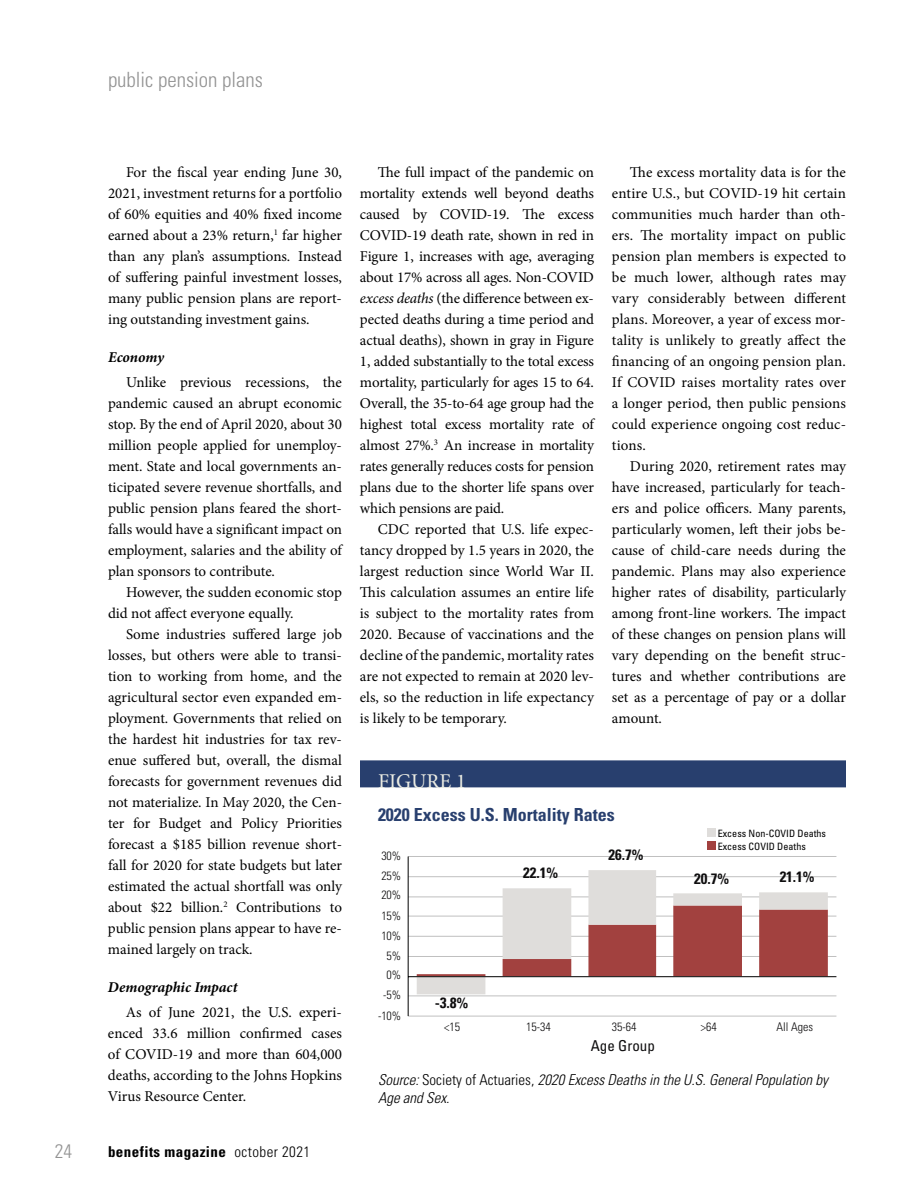
<style>
.page{position:relative;width:918px;height:1188px;background:#fff}
.page>*{position:absolute;margin:0;border:0;box-sizing:border-box;transform-origin:0 0}
.t1{font:300 condensed 21px "Univers LT Std";color:#939393}
.t2{font:21px "Minion Pro";color:#ebece3}
.t3{font:300 condensed 19.5px "Univers LT Std";color:#939393}
.t4{font:700 condensed 18px "Univers LT Std";color:#283f6e}
.t5{font:15px/21px "Minion Pro";letter-spacing:-.005em;color:#000;text-align:justify}
.t6{font:italic 300 condensed 15px/18px "Univers LT Std";color:#000}
.t7{font:700 condensed 15px "Univers LT Std";letter-spacing:.03em;color:#000}
.t8{font:700 condensed 15px "Univers LT Std";color:#0f0e0f}
.t9{font:italic 700 15px "Minion Pro";letter-spacing:-.005em;color:#000}
.t10{font:condensed 15px "Univers LT Std";color:#0f0e0f}
.t11{font:300 condensed 12px "Univers LT Std";color:#0f0e0f}
.t12{font:condensed 10.05px "Univers LT Std";color:#000}
.s1{font-weight:300}
.s2{font-style:italic}
.s3{font-style:normal}
</style>
<div class="page">
<div style="left:360px;top:760px;width:486px;height:27px;background:#283f6e"></div>
<hr style="left:408px;top:1016px;width:428px;height:1px;background:#c0c0c0">
<hr style="left:408px;top:996px;width:428px;height:1px;background:#c0c0c0">
<hr style="left:408px;top:956px;width:428px;height:1px;background:#c0c0c0">
<hr style="left:408px;top:936px;width:428px;height:1px;background:#c0c0c0">
<hr style="left:408px;top:916px;width:428px;height:1px;background:#c0c0c0">
<hr style="left:408px;top:897px;width:428px;height:1px;background:#c0c0c0">
<hr style="left:408px;top:876px;width:428px;height:1px;background:#c0c0c0">
<hr style="left:408px;top:856px;width:428px;height:1px;background:#c0c0c0">
<svg style="left:417px;top:870px;width:411px;height:124px"></svg>
<hr style="left:408px;top:856px;width:1px;height:160px;background:#000">
<hr style="left:408px;top:976px;width:428px;height:1px;background:#000">
<div style="left:707px;top:829px;width:9px;height:8px;background:#dfdddb"></div>
<div style="left:707px;top:842px;width:9px;height:8px;background:#a2413f"></div>
<h1 class="t1" style="left:108px;top:67px;width:157px">public pension plans</h1>
<p class="t5" style="left:108px;top:162px;width:236px;text-indent:18px">For the fiscal year ending June 30, 2021, investment returns for a portfolio of 60% equities and 40% fixed income earned about a 23% return,<sup>1</sup> far higher than any plan’s assumptions. Instead of suffering painful investment losses, many public pension plans are report&shy;ing outstanding investment gains.</p>
<p class="t9" style="left:108px;top:346px;width:58px">Economy</p>
<p class="t5" style="left:108px;top:372px;width:236px;text-indent:18px">Unlike previous recessions, the pandemic caused an abrupt economic stop. By the end of April 2020, about 30 million people applied for unemploy&shy;ment. State and local governments an&shy;ticipated severe revenue shortfalls, and public pension plans feared the short&shy;falls would have a significant impact on employment, salaries and the ability of plan sponsors to contribute.</p>
<p class="t5" style="left:108px;top:582px;width:236px;text-indent:18px">However, the sudden economic stop did not affect everyone equally.</p>
<p class="t5" style="left:108px;top:624px;width:236px;text-indent:18px">Some industries suffered large job losses, but others were able to transi&shy;tion to working from home, and the agricultural sector even expanded em&shy;ployment. Governments that relied on the hardest hit industries for tax rev&shy;enue suffered but, overall, the dismal forecasts for government revenues did not materialize. In May 2020, the Cen&shy;ter for Budget and Policy Priorities forecast a $185 billion revenue short&shy;fall for 2020 for state budgets but later estimated the actual shortfall was only about $22 billion.<sup>2</sup> Contributions to public pension plans appear to have re&shy;mained largely on track.</p>
<p class="t9" style="left:108px;top:976px;width:131px">Demographic Impact</p>
<p class="t5" style="left:108px;top:1002px;width:236px;text-indent:18px">As of June 2021, the U.S. experi&shy;enced 33.6 million confirmed cases of COVID-19 and more than 604,000 deaths, according to the Johns Hopkins Virus Resource Center.</p>
<h2 class="t3" style="left:55px;top:1139px;width:19px">24</h2>
<p class="t7" style="left:108px;top:1143px;width:204px">benefits magazine <span class="s1">october 2021</span></p>
<p class="t5" style="left:360px;top:162px;width:236px;text-indent:18px">The full impact of the pandemic on mortality extends well beyond deaths caused by COVID-19. The excess COVID-19 death rate, shown in red in Figure 1, increases with age, averaging about 17% across all ages. Non-COVID <span class="s2">excess deaths</span> (the difference between ex&shy;pected deaths during a time period and actual deaths), shown in gray in Figure 1, added substantially to the total excess mortality, particularly for ages 15 to 64.<br>Overall, the 35-to-64 age group had the highest total excess mortality rate of almost 27%.<sup>3</sup> An increase in mortality rates generally reduces costs for pension plans due to the shorter life spans over which pensions are paid.</p>
<p class="t5" style="left:360px;top:519px;width:236px;text-indent:18px">CDC reported that U.S. life expec&shy;tancy dropped by 1.5 years in 2020, the largest reduction since World War II.<br>This calculation assumes an entire life is subject to the mortality rates from 2020. Because of vaccinations and the decline of the pandemic, mortality rates are not expected to remain at 2020 lev&shy;els, so the reduction in life expectancy is likely to be temporary.</p>
<p class="t5" style="left:612px;top:162px;width:236px;text-indent:18px">The excess mortality data is for the entire U.S., but COVID-19 hit certain communities much harder than oth&shy;ers. The mortality impact on public pension plan members is expected to be much lower, although rates may vary considerably between different plans. Moreover, a year of excess mor&shy;tality is unlikely to greatly affect the financing of an ongoing pension plan.<br>If COVID raises mortality rates over a longer period, then public pensions could experience ongoing cost reduc&shy;tions.</p>
<p class="t5" style="left:612px;top:456px;width:236px;text-indent:18px">During 2020, retirement rates may have increased, particularly for teach&shy;ers and police officers. Many parents, particularly women, left their jobs be&shy;cause of child-care needs during the pandemic. Plans may also experience higher rates of disability, particularly among front-line workers. The impact of these changes on pension plans will vary depending on the benefit struc&shy;tures and whether contributions are set as a percentage of pay or a dollar amount.</p>
<h1 class="t2" style="left:378px;top:767px;width:90px">FIGURE 1</h1>
<p class="t4" style="left:378px;top:803px;width:238px">2020 Excess U.S. Mortality Rates</p>
<p class="t11" style="left:381px;top:849px;width:21px">30%</p>
<p class="t11" style="left:381px;top:869px;width:21px">25%</p>
<p class="t11" style="left:381px;top:888px;width:21px">20%</p>
<p class="t11" style="left:381px;top:908px;width:21px">15%</p>
<p class="t11" style="left:381px;top:928px;width:21px">10%</p>
<p class="t11" style="left:387px;top:949px;width:16px">5%</p>
<p class="t11" style="left:387px;top:968px;width:16px">0%</p>
<p class="t11" style="left:383px;top:988px;width:19px">-5%</p>
<p class="t11" style="left:378px;top:1008px;width:25px">-10%</p>
<p class="t8" style="left:435px;top:993px;width:35px;rotate:2deg">-3.8%</p>
<p class="t8" style="left:523px;top:864px;width:36px">22.1%</p>
<p class="t8" style="left:609px;top:845px;width:36px">26.7%</p>
<p class="t12" style="left:718px;top:827px;width:110px">Excess Non-COVID Deaths</p>
<p class="t12" style="left:718px;top:840px;width:90px">Excess COVID Deaths</p>
<p class="t8" style="left:694px;top:870px;width:36px">20.7%</p>
<p class="t8" style="left:780px;top:868px;width:36px">21.1%</p>
<p class="t11" style="left:444px;top:1020px;width:17px">&lt;15</p>
<p class="t11" style="left:526px;top:1020px;width:26px">15-34</p>
<p class="t11" style="left:612px;top:1020px;width:26px">35-64</p>
<p class="t11" style="left:701px;top:1020px;width:17px">&gt;64</p>
<p class="t11" style="left:777px;top:1020px;width:38px">All Ages</p>
<p class="t10" style="left:591px;top:1036px;width:66px">Age Group</p>
<p class="t6" style="left:378px;top:1071px;width:452px">Source: <span class="s3">Society of Actuaries,</span> 2020 Excess Deaths in the U.S. General Population by<br>Age and Sex.</p>
</div>
